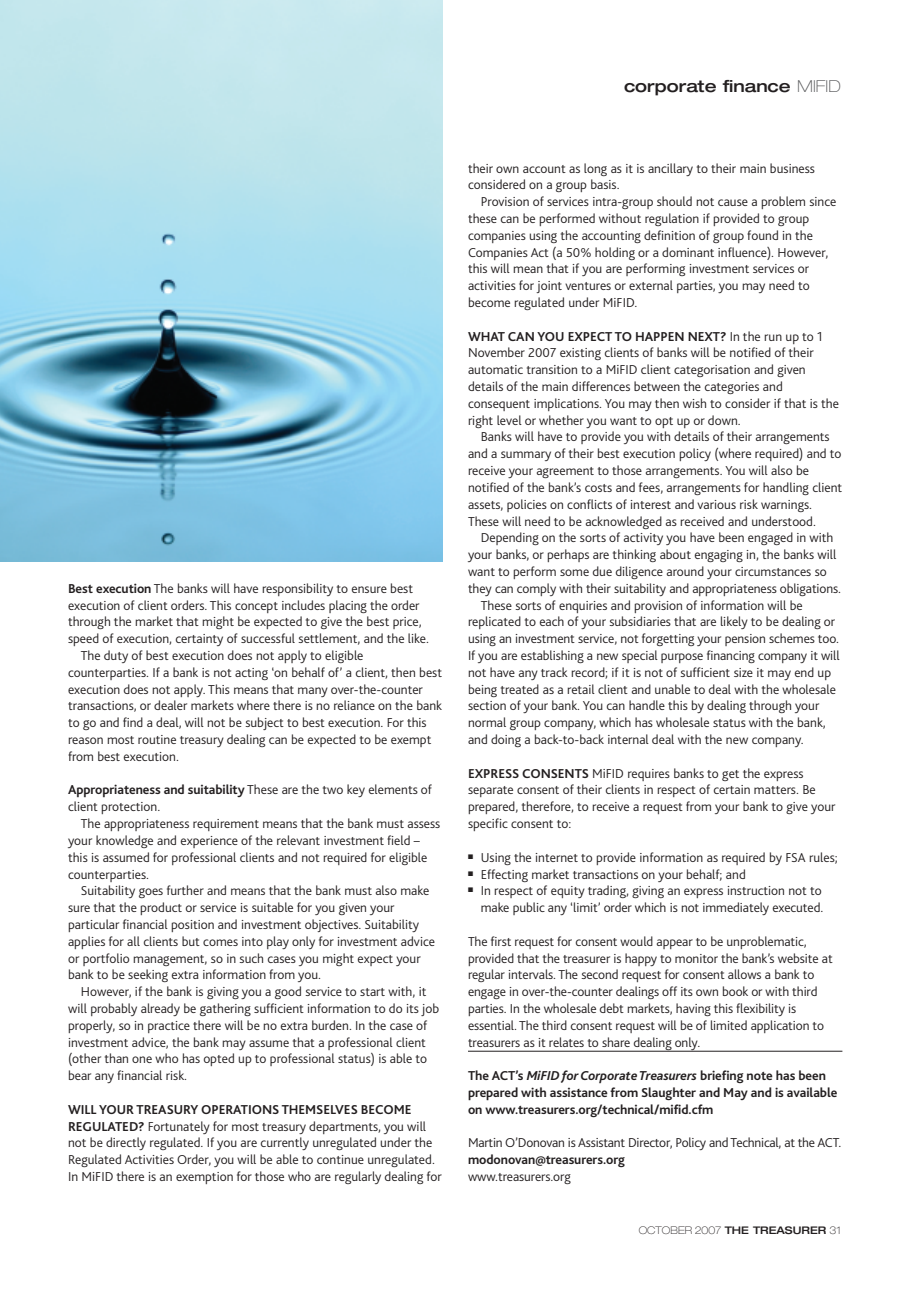
<style>
.page{position:relative;width:919px;height:1289px;background:#fff}
.page>*{position:absolute;margin:0;border:0;box-sizing:border-box;transform-origin:0 0}
.t1{font:500 expanded 16.5px "Helvetica Neue";color:#231f20}
.t2{font:300 13.5px/16.8px "Bliss 2";color:#231f20}
.t3{font:700 13.5px/16.8px "Bliss 2";letter-spacing:-.005em;color:#231f20}
.t4{font:100 expanded 10.5px "Helvetica Neue";color:#231f20}
.s1{font-weight:100;color:#57585a}
.s2{font-weight:700}
.s3{font-style:italic}
.s4{font-weight:500}
</style>
<div class="page">
<hr style="left:468px;top:1050px;width:374px;height:1px;background:#231f20">
<img style="left:0;top:0;width:442px;height:561px">
<p class="t1" style="left:624px;top:80px;width:218px">corporate finance <span class="s1">MIFID</span></p>
<p class="t2" style="left:68px;top:581px;width:346px"><span class="s2">Best execution</span> The banks will have responsibility to ensure best</p>
<p class="t2" style="left:68px;top:598px;width:353px">execution of client orders. This concept includes placing the order</p>
<p class="t2" style="left:68px;top:614px;width:355px">through the market that might be expected to give the best price,</p>
<p class="t2" style="left:68px;top:631px;width:362px">speed of execution, certainty of successful settlement, and the like.</p>
<p class="t2" style="left:81px;top:648px;width:284px">The duty of best execution does not apply to eligible</p>
<p class="t2" style="left:68px;top:665px;width:375px">counterparties. If a bank is not acting ‘on behalf of’ a client, then best</p>
<p class="t2" style="left:68px;top:682px;width:356px">execution does not apply. This means that many over-the-counter</p>
<p class="t2" style="left:68px;top:698px;width:375px">transactions, or dealer markets where there is no reliance on the bank</p>
<p class="t2" style="left:68px;top:715px;width:360px">to go and find a deal, will not be subject to best execution. For this</p>
<p class="t2" style="left:68px;top:732px;width:365px">reason most routine treasury dealing can be expected to be exempt</p>
<p class="t2" style="left:68px;top:749px;width:112px">from best execution.</p>
<p class="t2" style="left:68px;top:782px;width:365px"><span class="s2">Appropriateness and suitability</span> These are the two key elements of client protection.</p>
<p class="t2" style="left:68px;top:816px;width:374px;text-indent:13px">The appropriateness requirement means that the bank must assess your knowledge and experience of the relevant investment field – this is assumed for professional clients and not required for eligible counterparties.</p>
<p class="t2" style="left:68px;top:883px;width:368px;text-indent:13px">Suitability goes further and means that the bank must also make sure that the product or service is suitable for you given your particular financial position and investment objectives. Suitability applies for all clients but comes into play only for investment advice or portfolio management, so in such cases you might expect your bank to be seeking extra information from you.</p>
<p class="t2" style="left:68px;top:984px;width:372px;text-indent:13px">However, if the bank is giving you a good service to start with, it will probably already be gathering sufficient information to do its job properly, so in practice there will be no extra burden. In the case of investment advice, the bank may assume that a professional client (other than one who has opted up to professional status) is able to bear any financial risk.</p>
<p class="t2" style="left:68px;top:1102px;width:375px"><span class="s2">WILL YOUR TREASURY OPERATIONS THEMSELVES BECOME REGULATED?</span> Fortunately for most treasury departments, you will not be directly regulated. If you are currently unregulated under the Regulated Activities Order, you will be able to continue unregulated.<br>In MiFID there is an exemption for those who are regularly dealing for</p>
<p class="t2" style="left:468px;top:161px;width:348px">their own account as long as it is ancillary to their main business considered on a group basis.</p>
<p class="t2" style="left:468px;top:194px;width:370px;text-indent:13px">Provision of services intra-group should not cause a problem since these can be performed without regulation if provided to group companies using the accounting definition of group found in the Companies Act (a 50% holding or a dominant influence). However, this will mean that if you are performing investment services or activities for joint ventures or external parties, you may need to become regulated under MiFID.</p>
<p class="t2" style="left:468px;top:329px;width:372px"><span class="s2">WHAT CAN YOU EXPECT TO HAPPEN NEXT?</span> In the run up to 1<br>November 2007 existing clients of banks will be notified of their automatic transition to a MiFID client categorisation and given details of the main differences between the categories and consequent implications. You may then wish to consider if that is the right level or whether you want to opt up or down.</p>
<p class="t2" style="left:468px;top:430px;width:375px;text-indent:13px">Banks will have to provide you with details of their arrangements and a summary of their best execution policy (where required) and to receive your agreement to those arrangements. You will also be notified of the bank’s costs and fees, arrangements for handling client assets, policies on conflicts of interest and various risk warnings.<br>These will need to be acknowledged as received and understood.</p>
<p class="t2" style="left:480px;top:530px;width:354px">Depending on the sorts of activity you have been engaged in with</p>
<p class="t2" style="left:468px;top:547px;width:370px">your banks, or perhaps are thinking about engaging in, the banks will</p>
<p class="t2" style="left:468px;top:564px;width:360px">want to perform some due diligence around your circumstances so</p>
<p class="t2" style="left:468px;top:581px;width:374px">they can comply with their suitability and appropriateness obligations.</p>
<p class="t2" style="left:480px;top:598px;width:323px">These sorts of enquiries and provision of information will be</p>
<p class="t2" style="left:468px;top:614px;width:369px">replicated to each of your subsidiaries that are likely to be dealing or</p>
<p class="t2" style="left:468px;top:631px;width:372px">using an investment service, not forgetting your pension schemes too.</p>
<p class="t2" style="left:468px;top:648px;width:373px">If you are establishing a new special purpose financing company it will</p>
<p class="t2" style="left:468px;top:665px;width:365px">not have any track record; if it is not of sufficient size it may end up</p>
<p class="t2" style="left:468px;top:682px;width:369px">being treated as a retail client and unable to deal with the wholesale</p>
<p class="t2" style="left:468px;top:698px;width:353px">section of your bank. You can handle this by dealing through your</p>
<p class="t2" style="left:468px;top:715px;width:359px">normal group company, which has wholesale status with the bank,</p>
<p class="t2" style="left:468px;top:732px;width:337px">and doing a back-to-back internal deal with the new company.</p>
<p class="t2" style="left:468px;top:766px;width:369px"><span class="s2">EXPRESS CONSENTS</span> MiFID requires banks to get the express separate consent of their clients in respect of certain matters. Be prepared, therefore, to receive a request from your bank to give your specific consent to:</p>
<p class="t2" style="left:468px;top:850px;width:371px">■ Using the internet to provide information as required by FSA rules;</p>
<p class="t2" style="left:468px;top:866px;width:279px">■ Effecting market transactions on your behalf; and</p>
<p class="t2" style="left:468px;top:883px;width:357px;text-align:right">■ In respect of equity trading, giving an express instruction not to make public any ‘limit’ order which is not immediately executed.</p>
<p class="t2" style="left:468px;top:934px;width:366px">The first request for consent would appear to be unproblematic, provided that the treasurer is happy to monitor the bank’s website at regular intervals. The second request for consent allows a bank to engage in over-the-counter dealings off its own book or with third parties. In the wholesale debt markets, having this flexibility is essential. The third consent request will be of limited application to treasurers as it relates to share dealing only.</p>
<p class="t3" style="left:468px;top:1068px;width:371px">The ACT’s <span class="s3">MiFID for Corporate Treasurers</span> briefing note has been prepared with assistance from Slaughter and May and is available on www.treasurers.org/technical/mifid.cfm</p>
<p class="t2" style="left:468px;top:1135px;width:375px">Martin O’Donovan is Assistant Director, Policy and Technical, at the ACT.</p>
<p class="t3" style="left:468px;top:1152px;width:158px">modonovan@treasurers.org</p>
<p class="t2" style="left:468px;top:1169px;width:104px">www.treasurers.org</p>
<p class="t4" style="left:638px;top:1226px;width:204px">OCTOBER 2007 <span class="s4">THE TREASURER</span> 31</p>
</div>
